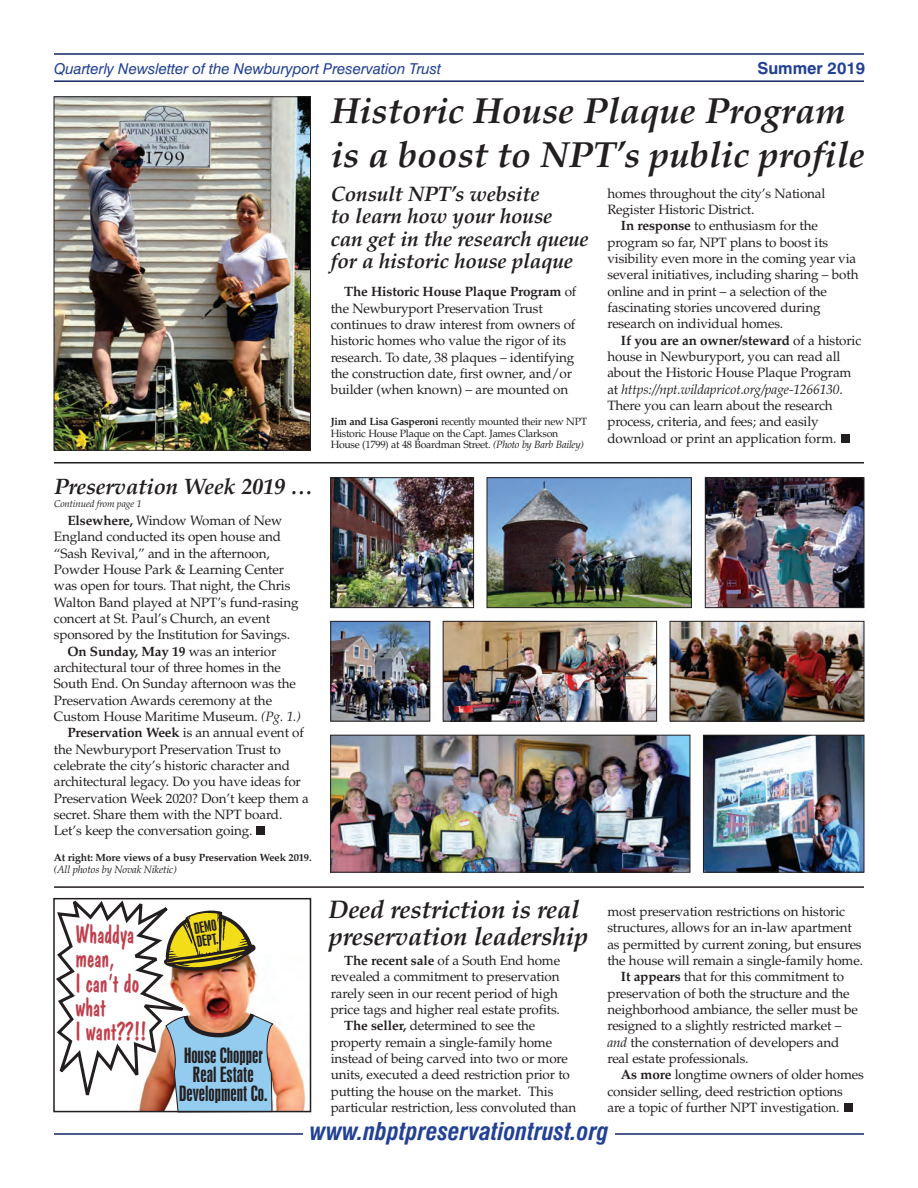
<style>
.page{position:relative;width:918px;height:1188px;background:#fff}
.page>*{position:absolute;margin:0;border:0;box-sizing:border-box;transform-origin:0 0}
.t1{font:italic 700 36.3px/43.5px "Palatino";color:#231f20}
.t2{font:26.55px/24px "Dom Casual BT";color:#bf3f4c;scale:.82 1}
.t3{font:italic 700 25.5px/27.5px "Palatino";letter-spacing:-.015em;color:#231f20}
.t4{font:italic 700 condensed 24px "Swiss 721 BT";color:#224196}
.t5{font:italic 700 22.35px "Palatino";letter-spacing:-.015em;color:#231f20}
.t6{font:italic 700 21px/22.6px "Palatino";letter-spacing:-.015em;color:#231f20}
.t7{font:19.65px/19.2px "Swiss 924 BT Regular B";color:#231f20;text-align:center}
.t8{font:700 16.5px "Swiss 721 BT";color:#224196}
.t9{font:italic 15px "Swiss 721 BT";color:#224196}
.t10{font:14.25px/14px "Swiss 924 BT Regular B";color:#231f20}
.t11{font:13.5px/16.4px "Palatino";letter-spacing:-.015em;color:#231f20}
.t12{font:700 13.5px "Palatino";letter-spacing:-.015em;color:#231f20}
.t13{font:italic 13.5px "Palatino";letter-spacing:-.015em;color:#231f20}
.t14{font:10.5px/11.4px "Palatino";letter-spacing:-.03em;color:#231f20}
.t15{font:700 10.5px/11.9px "Palatino";letter-spacing:-.015em;color:#231f20}
.t16{font:italic 9.75px "Palatino";letter-spacing:-.015em;color:#231f20}
.s1{font-weight:700}
.s2{font-weight:400}
.s3{font-style:italic}
.s4{font-weight:400;font-style:italic}
.s5{font-style:normal}
</style>
<div class="page">
<hr style="left:54px;top:80px;width:810px;height:2px;background:#152667">
<hr style="left:54px;top:53px;width:810px;height:2px;background:#152667">
<hr style="left:54px;top:1133px;width:810px;height:2px;background:#152667">
<div style="left:303px;top:1127px;width:312px;height:14px;background:#fff"></div>
<hr style="left:54px;top:886px;width:810px;height:2px;background:#231f20">
<hr style="left:54px;top:462px;width:810px;height:2px;background:#231f20">
<img style="left:56px;top:98px;width:253px;height:351px">
<div style="left:54px;top:96px;width:257px;height:355px;border:1px solid #231f20"></div>
<img style="left:332px;top:737px;width:356px;height:134px">
<div style="left:330px;top:735px;width:360px;height:138px;border:1px solid #231f20"></div>
<img style="left:332px;top:623px;width:96px;height:97px">
<div style="left:330px;top:621px;width:100px;height:101px;border:1px solid #231f20"></div>
<img style="left:489px;top:479px;width:201px;height:127px">
<div style="left:487px;top:477px;width:205px;height:131px;border:1px solid #231f20"></div>
<img style="left:707px;top:479px;width:155px;height:127px">
<div style="left:705px;top:477px;width:159px;height:131px;border:1px solid #231f20"></div>
<img style="left:445px;top:623px;width:210px;height:97px">
<div style="left:443px;top:621px;width:214px;height:101px;border:1px solid #231f20"></div>
<img style="left:672px;top:623px;width:190px;height:97px">
<div style="left:670px;top:621px;width:194px;height:101px;border:1px solid #231f20"></div>
<img style="left:332px;top:479px;width:140px;height:127px">
<div style="left:330px;top:477px;width:144px;height:131px;border:1px solid #231f20"></div>
<img style="left:705px;top:737px;width:157px;height:134px">
<div style="left:703px;top:735px;width:161px;height:138px;border:1px solid #231f20"></div>
<div style="left:844px;top:1104px;width:8px;height:8px;background:#231f20"></div>
<div style="left:842px;top:434px;width:8px;height:9px;background:#231f20"></div>
<div style="left:256px;top:826px;width:9px;height:9px;background:#231f20"></div>
<img style="left:274px;top:1024px;width:32px;height:85px">
<svg style="left:54px;top:897px;width:220px;height:216px"></svg>
<p class="t9" style="left:54px;top:62px;width:389px">Quarterly Newsletter of the Newburyport Preservation Trust</p>
<p class="t8" style="left:757px;top:61px;width:109px">Summer 2019</p>
<p class="t1" style="left:331px;top:93px;width:535px">Historic House Plaque Program is a boost to NPT’s public profile</p>
<p class="t5" style="left:54px;top:478px;width:252px">Preservation Week 2019 …</p>
<p class="t16" style="left:54px;top:500px;width:89px">Continued from page 1</p>
<p class="t11" style="left:68px;top:514px;width:216px"><span class="s1">Elsewhere,</span> Window Woman of New</p>
<p class="t11" style="left:54px;top:530px;width:229px">England conducted its open house and</p>
<p class="t11" style="left:54px;top:547px;width:217px">“Sash Revival,” and in the afternoon,</p>
<p class="t11" style="left:54px;top:563px;width:232px">Powder House Park &amp; Learning Center</p>
<p class="t11" style="left:54px;top:579px;width:238px">was open for tours. That night, the Chris</p>
<p class="t11" style="left:54px;top:596px;width:246px">Walton Band played at NPT’s fund-rasing</p>
<p class="t11" style="left:54px;top:612px;width:218px">concert at St. Paul’s Church, an event</p>
<p class="t11" style="left:54px;top:628px;width:238px">sponsored by the Institution for Savings.</p>
<p class="t12" style="left:67px;top:646px;width:210px">On Sunday, May 19 <span class="s2">was an interior</span></p>
<p class="t11" style="left:54px;top:661px;width:228px">architectural tour of three homes in the</p>
<p class="t11" style="left:54px;top:677px;width:244px">South End. On Sunday afternoon was the</p>
<p class="t11" style="left:54px;top:694px;width:220px">Preservation Awards ceremony at the</p>
<p class="t11" style="left:54px;top:710px;width:249px">Custom House Maritime Museum. <span class="s3">(Pg. 1.)</span></p>
<p class="t11" style="left:67px;top:726px;width:238px"><span class="s1">Preservation Week</span> is an annual event of</p>
<p class="t11" style="left:54px;top:743px;width:228px">the Newburyport Preservation Trust to</p>
<p class="t11" style="left:54px;top:759px;width:238px">celebrate the city’s historic character and</p>
<p class="t11" style="left:54px;top:775px;width:249px">architectural legacy. Do you have ideas for</p>
<p class="t11" style="left:54px;top:792px;width:257px">Preservation Week 2020? Don’t keep them a</p>
<p class="t11" style="left:54px;top:808px;width:230px">secret. Share them with the NPT board.</p>
<p class="t11" style="left:54px;top:824px;width:200px">Let’s keep the conversation going.</p>
<p class="t15" style="left:54px;top:853px;width:259px">At right: More views of a busy Preservation Week 2019. <span class="s4">(All photos by Novak Niketic)</span></p>
<p class="t2" style="left:75px;top:925px;width:88px">Whaddya mean,<br>I can’t do what<br>I want??!!</p>
<p class="t10" style="left:194px;top:923px;width:24px;rotate:-9deg">DEMO<br>DEPT.</p>
<p class="t7" style="left:179px;top:1048px;width:90px">House Chopper<br>Real Estate<br>Development Co.</p>
<p class="t6" style="left:331px;top:184px;width:260px">Consult NPT’s website<br>to learn how your house can get in the research queue for a historic house plaque</p>
<p class="t11" style="left:331px;top:285px;width:247px;text-indent:14px"><span class="s1">The Historic House Plaque Program</span> of the Newburyport Preservation Trust continues to draw interest from owners of historic homes who value the rigor of its research. To date, 38 plaques – identifying the construction date, first owner, and/or builder (when known) – are mounted on</p>
<p class="t14" style="left:331px;top:417px;width:258px"><span class="s1">Jim and Lisa Gasperoni</span> recently mounted their new NPT<br>Historic House Plaque on the Capt. James Clarkson<br>House (1799) at 48 Boardman Street. <span class="s3">(Photo by Barb Bailey)</span></p>
<p class="t3" style="left:329px;top:898px;width:261px">Deed restriction is real preservation leadership</p>
<p class="t11" style="left:331px;top:954px;width:231px;text-indent:14px"><span class="s1">The recent sale</span> of a South End home revealed a commitment to preservation rarely seen in our recent period of high price tags and higher real estate profits.</p>
<p class="t11" style="left:331px;top:1019px;width:247px;text-indent:14px"><span class="s1">The seller,</span> determined to see the property remain a single-family home instead of being carved into two or more units, executed a deed restriction prior to putting the house on the market. This particular restriction, less convoluted than</p>
<p class="t11" style="left:607px;top:187px;width:219px">homes throughout the city’s National</p>
<p class="t11" style="left:607px;top:203px;width:148px">Register Historic District.</p>
<p class="t11" style="left:621px;top:219px;width:199px"><span class="s1">In response</span> to enthusiasm for the</p>
<p class="t11" style="left:607px;top:236px;width:222px">program so far, NPT plans to boost its</p>
<p class="t11" style="left:607px;top:252px;width:250px">visibility even more in the coming year via</p>
<p class="t11" style="left:607px;top:268px;width:253px">several initiatives, including sharing – both</p>
<p class="t11" style="left:607px;top:285px;width:221px">online and in print – a selection of the</p>
<p class="t11" style="left:607px;top:301px;width:215px">fascinating stories uncovered during</p>
<p class="t11" style="left:607px;top:317px;width:177px">research on individual homes.</p>
<p class="t12" style="left:621px;top:335px;width:242px">If you are an owner/steward <span class="s2">of a historic</span></p>
<p class="t11" style="left:607px;top:350px;width:235px">house in Newburyport, you can read all</p>
<p class="t11" style="left:607px;top:366px;width:246px">about the Historic House Plaque Program</p>
<p class="t13" style="left:607px;top:384px;width:237px"><span class="s5">at</span> https://npt.wildapricot.org/page-1266130<span class="s5">.</span></p>
<p class="t11" style="left:607px;top:399px;width:227px">There you can learn about the research</p>
<p class="t11" style="left:607px;top:415px;width:213px">process, criteria, and fees; and easily</p>
<p class="t11" style="left:607px;top:432px;width:231px">download or print an application form.</p>
<p class="t11" style="left:607px;top:905px;width:257px">most preservation restrictions on historic structures, allows for an in-law apartment as permitted by current zoning, but ensures the house will remain a single-family home.</p>
<p class="t11" style="left:607px;top:970px;width:252px;text-indent:14px"><span class="s1">It appears</span> that for this commitment to preservation of both the structure and the neighborhood ambiance, the seller must be resigned to a slightly restricted market – <span class="s3">and</span> the consternation of developers and real estate professionals.</p>
<p class="t11" style="left:607px;top:1068px;width:258px;text-indent:14px"><span class="s1">As more</span> longtime owners of older homes consider selling, deed restriction options are a topic of further NPT investigation.</p>
<p class="t4" style="left:310px;top:1122px;width:301px">www.nbptpreservationtrust.org</p>
</div>
